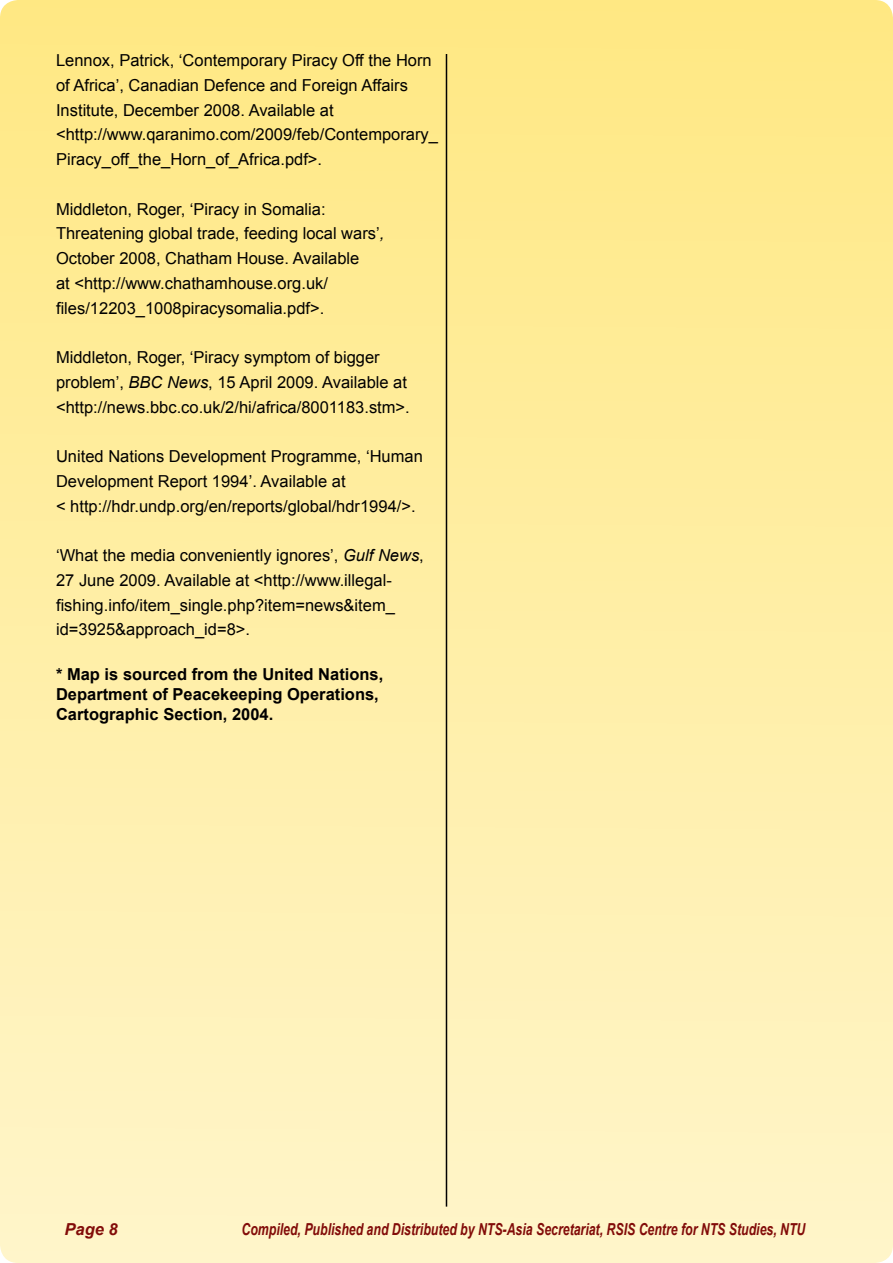
<style>
.page{position:relative;width:893px;height:1263px;background:#fff}
.page>*{position:absolute;margin:0;border:0;box-sizing:border-box;transform-origin:0 0}
.t1{font:16.5px/24.8px "Arial";color:#000}
.t2{font:700 16.5px/19.8px "Arial";color:#000}
.t3{font:italic 700 16.5px "Arial";color:#820c09;scale:.75 1}
.t4{font:italic 700 16.5px "Arial";color:#820c09}
.s1{font-style:italic}
</style>
<div class="page">
<div style="left:0;top:0;width:893px;height:1263px;background:linear-gradient(to bottom,#ffe883,#fff5ca);border-radius:18px"></div>
<hr style="left:446px;top:54px;width:1px;height:1152px;background:#000">
<p class="t1" style="left:56px;top:48px;width:383px">Lennox, Patrick, ‘Contemporary Piracy Off the Horn of Africa’, Canadian Defence and Foreign Affairs Institute, December 2008. Available at &lt;http://www.qaranimo.com/2009/feb/Contemporary_ Piracy_off_the_Horn_of_Africa.pdf&gt;.</p>
<p class="t1" style="left:56px;top:197px;width:330px">Middleton, Roger, ‘Piracy in Somalia:<br>Threatening global trade, feeding local wars’<span class="s1">, </span>October 2008, Chatham House. Available<br>at &lt;http://www.chathamhouse.org.uk/ files/12203_1008piracysomalia.pdf&gt;.</p>
<p class="t1" style="left:56px;top:345px;width:355px">Middleton, Roger, ‘Piracy symptom of bigger problem’, <span class="s1">BBC News</span>, 15 April 2009. Available at &lt;http://news.bbc.co.uk/2/hi/africa/8001183.stm&gt;.</p>
<p class="t1" style="left:56px;top:444px;width:368px">United Nations Development Programme, ‘Human<br>Development Report 1994’. Available at<br>&lt; http://hdr.undp.org/en/reports/global/hdr1994/&gt;.</p>
<p class="t1" style="left:56px;top:543px;width:369px">‘What the media conveniently ignores’, <span class="s1">Gulf News</span>, 27 June 2009. Available at &lt;http://www.illegal&shy;fishing.info/item_single.php?item=news&amp;item_ id=3925&amp;approach_id=8&gt;.</p>
<p class="t2" style="left:56px;top:665px;width:329px">* Map is sourced from the United Nations,<br>Department of Peacekeeping Operations,<br>Cartographic Section, 2004.</p>
<p class="t4" style="left:65px;top:1218px;width:55px">Page 8</p>
<p class="t3" style="left:242px;top:1218px;width:753px">Compiled, Published and Distributed by NTS-Asia Secretariat, RSIS Centre for NTS Studies, NTU</p>
</div>
